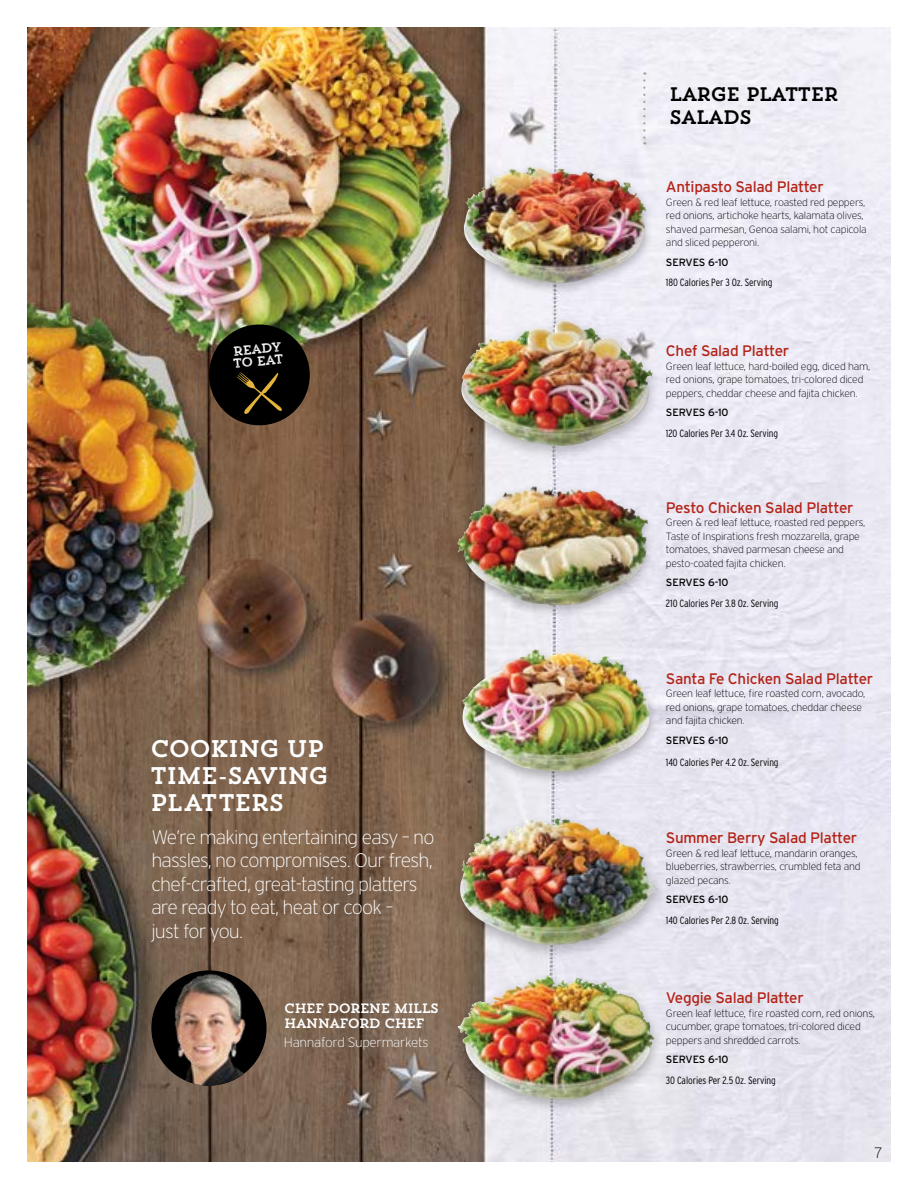
<style>
.page{position:relative;width:918px;height:1188px;background:#fff}
.page>*{position:absolute;margin:0;border:0;box-sizing:border-box;transform-origin:0 0}
.t1{font:24px/27px "Trend Slab One";letter-spacing:-.085em;color:#fff}
.t2{font:200 19.5px/23.4px "Interstate";letter-spacing:-.04em;color:#fff}
.t3{font:19.5px/23.1px "Trend Slab One";letter-spacing:-.09em;color:#000}
.t4{font:15.3px "Interstate";letter-spacing:-.02em;color:#b32317}
.t5{font:200 15px "Interstate";color:#000}
.t6{font:13.5px/15px "Trend Slab One";letter-spacing:-.1em;color:#fff}
.t7{font:200 13.5px "Interstate";letter-spacing:-.02em;color:#fff}
.t8{font:13.05px/12px "Trend Rough Slab One";color:#fff}
.t9{font:200 10.5px/13.5px "Interstate";letter-spacing:-.02em;color:#000}
.t10{font:300 condensed 10.5px "Interstate";letter-spacing:-.01em;color:#000}
.t11{font:10.5px "Interstate";letter-spacing:-.01em;color:#000}
</style>
<div class="page">
<img style="left:27px;top:27px;width:864px;height:1134px">
<div style="left:451px;top:315px;width:213px;height:147px;background:#000;opacity:.25"></div>
<img style="left:485px;top:321px;width:76px;height:24px">
<div style="left:456px;top:163px;width:198px;height:133px;background:#000;opacity:.25"></div>
<img style="left:481px;top:166px;width:49px;height:25px">
<img style="left:151px;top:970px;width:116px;height:116px;border-radius:58px">
<div style="left:449px;top:483px;width:207px;height:135px;background:#000;opacity:.25"></div>
<img style="left:490px;top:486px;width:43px;height:21px">
<div style="left:454px;top:646px;width:204px;height:138px;background:#000;opacity:.25"></div>
<img style="left:462px;top:650px;width:188px;height:122px">
<img style="left:207px;top:322px;width:105px;height:106px">
<div style="left:449px;top:811px;width:219px;height:150px;background:#000;opacity:.25"></div>
<img style="left:524px;top:817px;width:38px;height:9px">
<div style="left:449px;top:970px;width:215px;height:144px;background:#000;opacity:.25"></div>
<img style="left:515px;top:975px;width:32px;height:14px">
<svg style="left:643px;top:72px;width:2px;height:72px"></svg>
<p class="t8" style="left:231px;top:345px;width:53px;rotate:-5deg">ready to eat</p>
<h1 class="t1" style="left:150px;top:734px;width:181px">COOKING UP<br>TIME-SAVING<br>PLATTERS</h1>
<h2 class="t2" style="left:151px;top:825px;width:285px">We’re making entertaining easy – no hassles, no compromises. Our fresh, chef-crafted, great-tasting platters are ready to eat, heat or cook –<br>just for you.</h2>
<p class="t6" style="left:284px;top:1000px;width:157px">CHEF DORENE MILLS<br>HANNAFORD CHEF</p>
<p class="t7" style="left:284px;top:1034px;width:146px">Hannaford Supermarkets</p>
<h2 class="t3" style="left:669px;top:82px;width:172px">LARGE PLATTER<br>SALADS</h2>
<h3 class="t4" style="left:666px;top:178px;width:159px">Antipasto Salad Platter</h3>
<p class="t9" style="left:666px;top:195px;width:202px">Green &amp; red leaf lettuce, roasted red peppers, red onions, artichoke hearts, kalamata olives, shaved parmesan, Genoa salami, hot capicola and sliced pepperoni.</p>
<p class="t11" style="left:666px;top:256px;width:64px">SERVES 6-10</p>
<p class="t10" style="left:666px;top:276px;width:108px">180 Calories Per 3 Oz. Serving</p>
<h3 class="t4" style="left:666px;top:342px;width:125px">Chef Salad Platter</h3>
<p class="t9" style="left:666px;top:359px;width:206px">Green leaf lettuce, hard-boiled egg, diced ham, red onions, grape tomatoes, tri-colored diced peppers, cheddar cheese and fajita chicken.</p>
<p class="t11" style="left:666px;top:406px;width:64px">SERVES 6-10</p>
<p class="t10" style="left:666px;top:427px;width:114px">120 Calories Per 3.4 Oz. Serving</p>
<h3 class="t4" style="left:666px;top:498px;width:189px">Pesto Chicken Salad Platter</h3>
<p class="t9" style="left:666px;top:516px;width:201px">Green &amp; red leaf lettuce, roasted red peppers, Taste of Inspirations fresh mozzarella, grape tomatoes, shaved parmesan cheese and pesto-coated fajita chicken.</p>
<p class="t11" style="left:666px;top:576px;width:64px">SERVES 6-10</p>
<p class="t10" style="left:666px;top:596px;width:114px">210 Calories Per 3.8 Oz. Serving</p>
<h3 class="t4" style="left:666px;top:669px;width:209px">Santa Fe Chicken Salad Platter</h3>
<p class="t9" style="left:666px;top:687px;width:201px">Green leaf lettuce, fire roasted corn, avocado, red onions, grape tomatoes, cheddar cheese and fajita chicken.</p>
<p class="t11" style="left:666px;top:734px;width:64px">SERVES 6-10</p>
<p class="t10" style="left:666px;top:756px;width:114px">140 Calories Per 4.2 Oz. Serving</p>
<h3 class="t4" style="left:666px;top:829px;width:193px">Summer Berry Salad Platter</h3>
<p class="t9" style="left:666px;top:846px;width:196px">Green &amp; red leaf lettuce, mandarin oranges, blueberries, strawberries, crumbled feta and glazed pecans.</p>
<p class="t11" style="left:666px;top:893px;width:64px">SERVES 6-10</p>
<p class="t10" style="left:666px;top:914px;width:114px">140 Calories Per 2.8 Oz. Serving</p>
<h3 class="t4" style="left:666px;top:988px;width:139px">Veggie Salad Platter</h3>
<p class="t9" style="left:666px;top:1006px;width:210px">Green leaf lettuce, fire roasted corn, red onions, cucumber, grape tomatoes, tri-colored diced peppers and shredded carrots.</p>
<p class="t11" style="left:666px;top:1053px;width:64px">SERVES 6-10</p>
<p class="t10" style="left:666px;top:1074px;width:111px">30 Calories Per 2.5 Oz. Serving</p>
<h3 class="t5" style="left:874px;top:1144px;width:10px">7</h3>
</div>
